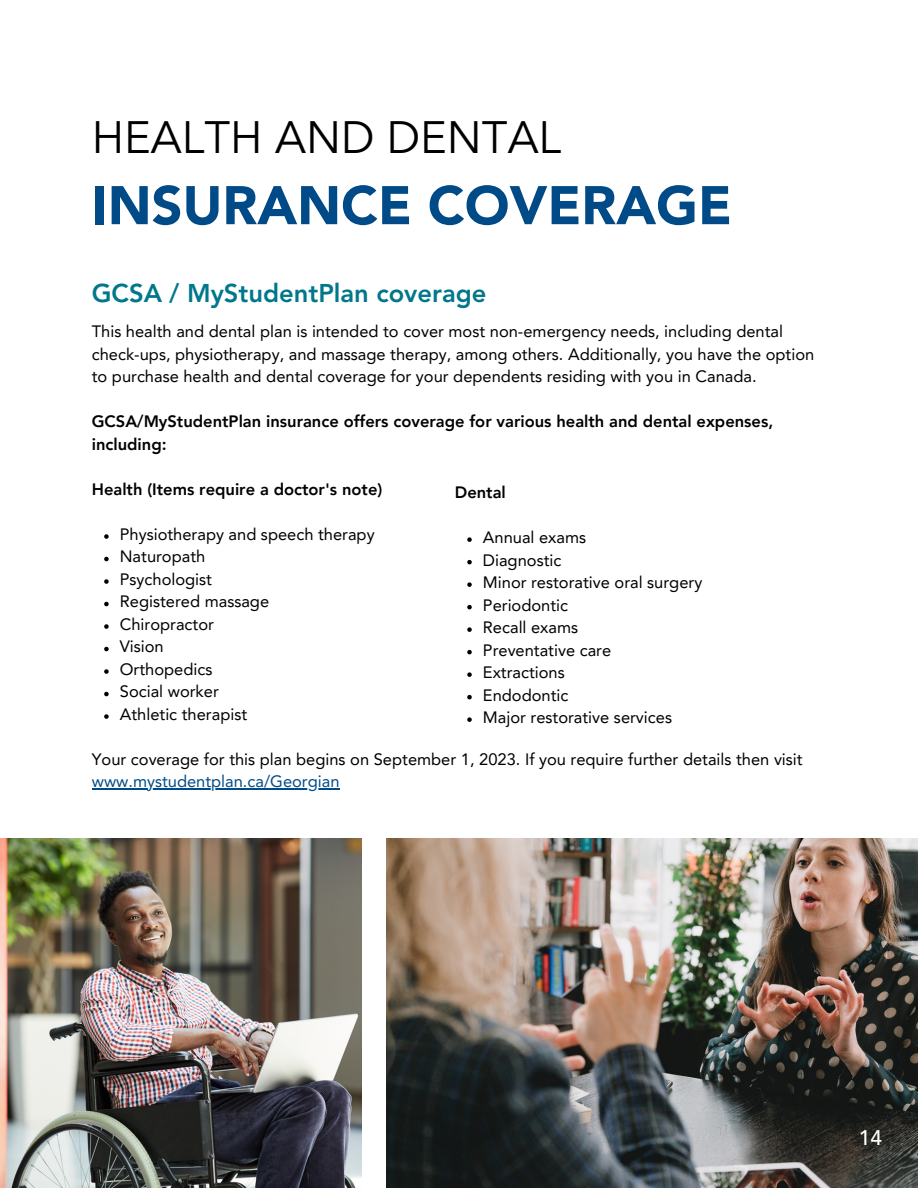
<style>
.page{position:relative;width:918px;height:1188px;background:#fff}
.page>*{position:absolute;margin:0;border:0;box-sizing:border-box;transform-origin:0 0}
.t1{font:900 53.85px "Avenir LT Std";color:#004b87}
.t2{font:45px "Avenir LT Std";color:#000}
.t3{font:800 25.5px "Avenir LT Std";color:#00778b}
.t4{font:500 21px "Avenir LT Std";color:#fff}
.t5{font:16.5px/22.5px "Avenir LT Pro";color:#000}
.t6{font:800 16.5px/22.5px "Avenir LT Pro";color:#000}
.s1{color:#004b87}
</style>
<div class="page">
<img style="left:0;top:839px;width:361px;height:349px">
<img style="left:387px;top:839px;width:531px;height:349px">
<svg style="left:104px;top:534px;width:5px;height:5px"></svg>
<svg style="left:104px;top:557px;width:5px;height:4px"></svg>
<svg style="left:104px;top:579px;width:5px;height:5px"></svg>
<svg style="left:104px;top:602px;width:5px;height:4px"></svg>
<svg style="left:104px;top:624px;width:5px;height:5px"></svg>
<svg style="left:104px;top:647px;width:5px;height:4px"></svg>
<svg style="left:104px;top:669px;width:5px;height:5px"></svg>
<svg style="left:104px;top:692px;width:5px;height:4px"></svg>
<svg style="left:104px;top:714px;width:5px;height:5px"></svg>
<hr style="left:92px;top:789px;width:248px;height:1px;background:#004b87">
<svg style="left:467px;top:537px;width:5px;height:5px"></svg>
<svg style="left:467px;top:560px;width:5px;height:4px"></svg>
<svg style="left:467px;top:582px;width:5px;height:5px"></svg>
<svg style="left:467px;top:605px;width:5px;height:4px"></svg>
<svg style="left:467px;top:627px;width:5px;height:5px"></svg>
<svg style="left:467px;top:650px;width:5px;height:4px"></svg>
<svg style="left:467px;top:672px;width:5px;height:5px"></svg>
<svg style="left:467px;top:695px;width:5px;height:4px"></svg>
<svg style="left:467px;top:717px;width:5px;height:5px"></svg>
<p class="t2" style="left:92px;top:119px;width:471px">HEALTH AND DENTAL</p>
<p class="t1" style="left:92px;top:183px;width:642px">INSURANCE COVERAGE</p>
<p class="t3" style="left:92px;top:282px;width:396px">GCSA / MyStudentPlan coverage</p>
<p class="t5" style="left:92px;top:322px;width:724px">This health and dental plan is intended to cover most non-emergency needs, including dental check-ups, physiotherapy, and massage therapy, among others. Additionally, you have the option to purchase health and dental coverage for your dependents residing with you in Canada.</p>
<p class="t6" style="left:92px;top:412px;width:683px">GCSA/MyStudentPlan insurance offers coverage for various health and dental expenses, including:</p>
<p class="t6" style="left:92px;top:479px;width:292px">Health (Items require a doctor's note)</p>
<p class="t6" style="left:455px;top:483px;width:52px">Dental</p>
<p class="t5" style="left:120px;top:524px;width:256px">Physiotherapy and speech therapy</p>
<p class="t5" style="left:120px;top:547px;width:87px">Naturopath</p>
<p class="t5" style="left:120px;top:569px;width:94px">Psychologist</p>
<p class="t5" style="left:120px;top:592px;width:151px">Registered massage</p>
<p class="t5" style="left:120px;top:614px;width:96px">Chiropractor</p>
<p class="t5" style="left:120px;top:637px;width:45px">Vision</p>
<p class="t5" style="left:120px;top:659px;width:94px">Orthopedics</p>
<p class="t5" style="left:120px;top:682px;width:100px">Social worker</p>
<p class="t5" style="left:120px;top:704px;width:129px">Athletic therapist</p>
<p class="t5" style="left:483px;top:528px;width:105px">Annual exams</p>
<p class="t5" style="left:483px;top:550px;width:80px">Diagnostic</p>
<p class="t5" style="left:483px;top:573px;width:221px">Minor restorative oral surgery</p>
<p class="t5" style="left:483px;top:595px;width:87px">Periodontic</p>
<p class="t5" style="left:483px;top:618px;width:97px">Recall exams</p>
<p class="t5" style="left:483px;top:640px;width:130px">Preventative care</p>
<p class="t5" style="left:483px;top:663px;width:83px">Extractions</p>
<p class="t5" style="left:483px;top:685px;width:87px">Endodontic</p>
<p class="t5" style="left:483px;top:708px;width:191px">Major restorative services</p>
<p class="t5" style="left:92px;top:749px;width:712px">Your coverage for this plan begins on September 1, 2023. If you require further details then visit <span class="s1">www.mystudentplan.ca/Georgian</span></p>
<p class="t4" style="left:859px;top:1129px;width:25px">14</p>
</div>
